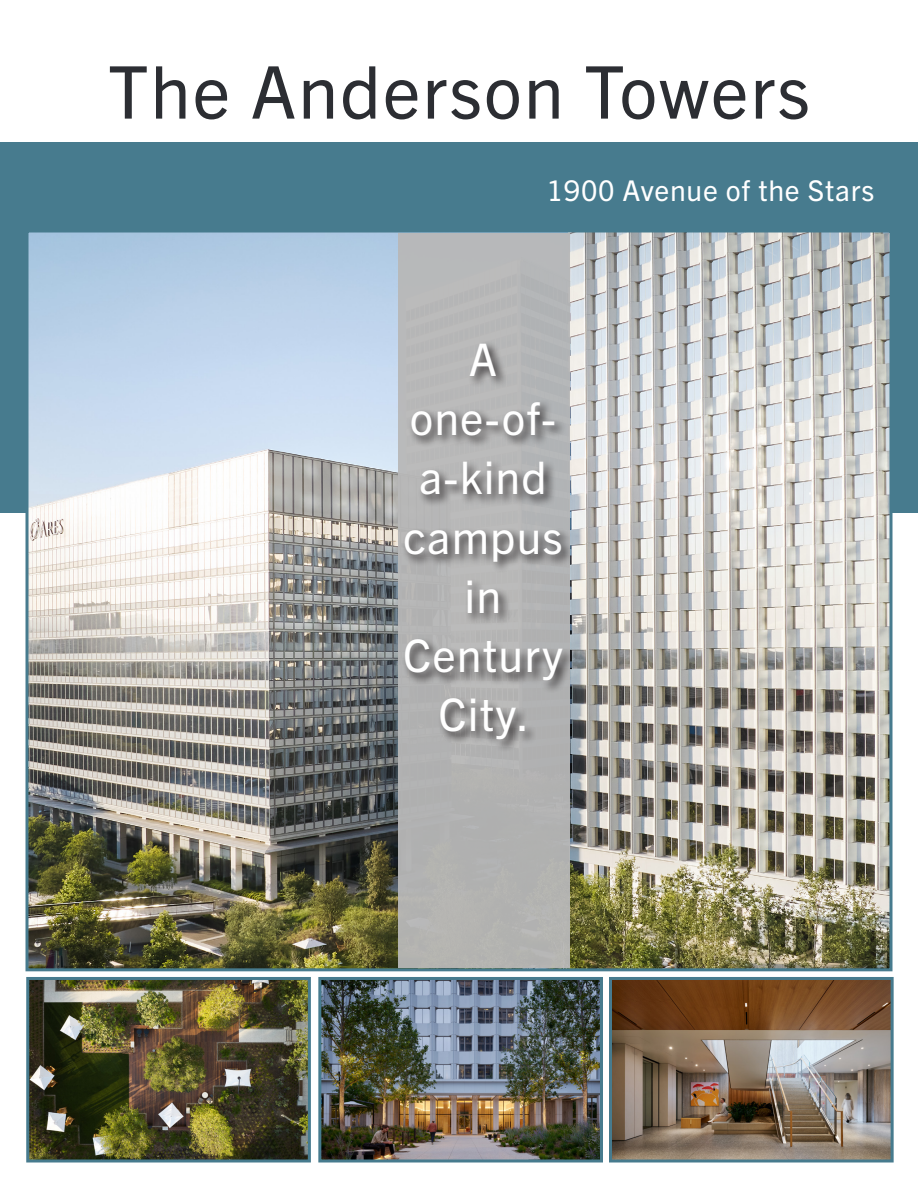
<style>
.page{position:relative;width:918px;height:1188px;background:#fff}
.page>*{position:absolute;margin:0;border:0;box-sizing:border-box;transform-origin:0 0}
.t1{font:72.75px "Trade Gothic Next LT Pro";letter-spacing:.025em;color:#2c2e33}
.t2{font:45px/59.2px "Trade Gothic Next LT Pro";letter-spacing:.025em;color:#fff;text-align:center}
.t3{font:28.65px "Trade Gothic Next LT Pro";letter-spacing:.025em;color:#fff}
</style>
<div class="page">
<div style="left:0;top:143px;width:918px;height:370px;background:#477b8e"></div>
<img style="left:30px;top:234px;width:858px;height:733px">
<img style="left:30px;top:981px;width:277px;height:177px">
<div style="left:26px;top:977px;width:285px;height:185px;border:3px solid #477b8e"></div>
<img style="left:613px;top:981px;width:277px;height:177px">
<div style="left:609px;top:977px;width:285px;height:185px;border:3px solid #477b8e"></div>
<img style="left:322px;top:981px;width:277px;height:177px">
<div style="left:318px;top:977px;width:285px;height:185px;border:3px solid #477b8e"></div>
<div style="left:398px;top:233px;width:172px;height:735px;background:#b8b8b8"></div>
<div style="left:401px;top:340px;width:173px;height:412px;background:#231f20;opacity:.94"></div>
<p class="t1" style="left:108px;top:41px;width:703px">The Anderson Towers</p>
<p class="t3" style="left:547px;top:170px;width:329px">1900 Avenue of the Stars</p>
<p class="t2" style="left:469px;top:327px;width:30px">A</p>
<p class="t2" style="left:403px;top:386px;width:161px">one-of&shy;a-kind campus in<br>Century<br>City.</p>
</div>
